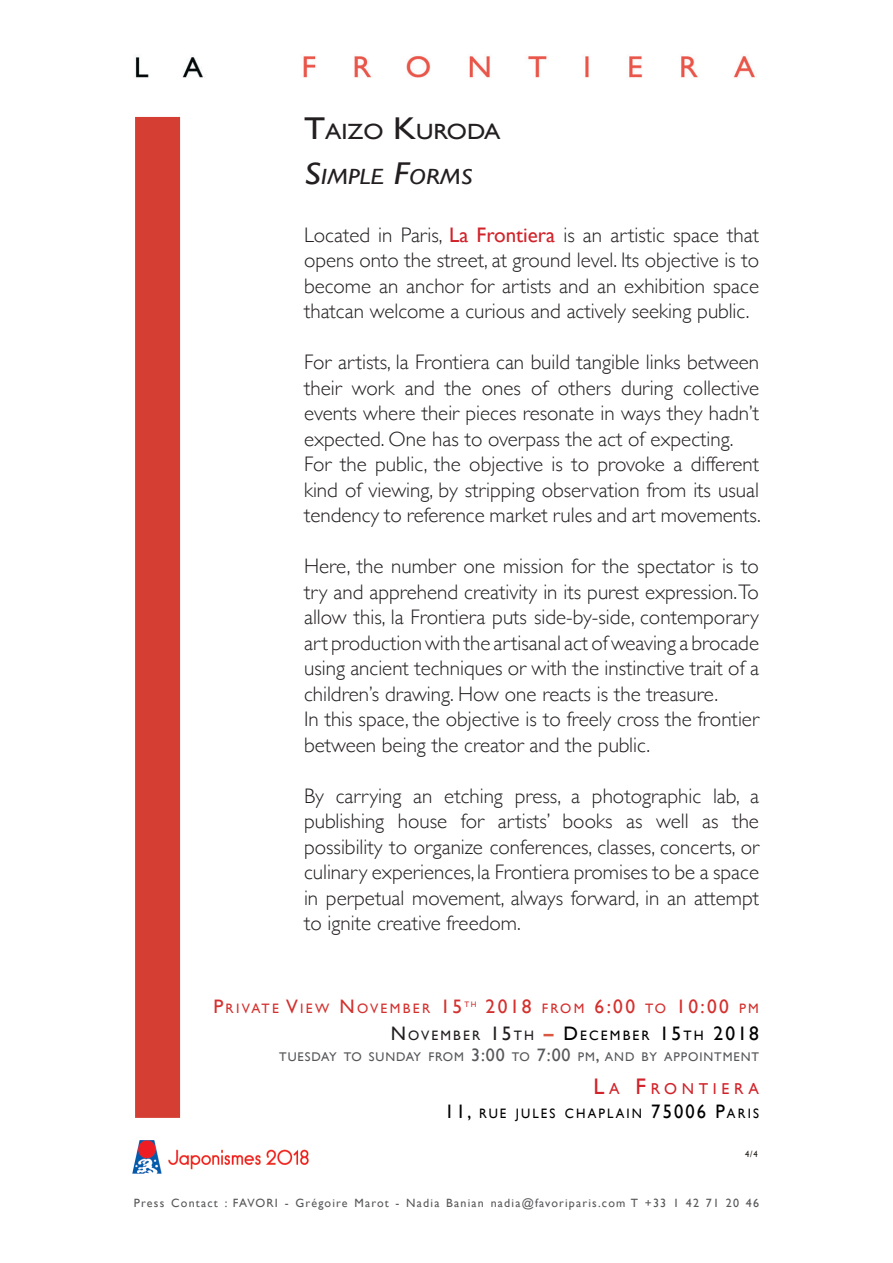
<style>
.page{position:relative;width:893px;height:1263px;background:#fff}
.page>*{position:absolute;margin:0;border:0;box-sizing:border-box;transform-origin:0 0}
.t1{font:22.05px "Gill Sans";color:#231f20;scale:1.11 1}
.t2{font:italic 22.05px "Gill Sans";color:#231f20;scale:1.17 1}
.t3{font:300 21px/25.5px "Gill Sans";color:#231f20;text-align:justify}
.t4{font:19.5px "Gill Sans";letter-spacing:.12em;color:#d3312e}
.t5{font:15.75px "Gill Sans";letter-spacing:.3em;color:#d1232a}
.t6{font:13.65px "Gill Sans";letter-spacing:.165em;color:#000;scale:.95 1}
.t7{font:13.65px "Gill Sans";letter-spacing:.16em;color:#231f20}
.t8{font:13.65px "Gill Sans";letter-spacing:.17em;color:#d3312e}
.t9{font:12.6px "Gill Sans";letter-spacing:.07em;color:#57585a}
.t10{font:12px "Gill Sans";letter-spacing:.1em;color:#57585a}
.t11{font:9px "Gill Sans";color:#241e1b;scale:.95 1}
.t12{font:7.95px "Gill Sans";color:#d3312e}
.s1{font-size:31.5px}
.s2{font-weight:400;color:#d1232a}
.s3{font-size:19.5px}
.s4{font-size:13.65px}
.s5{font-weight:700;font-size:19.5px;color:#d95842}
.s6{font-size:19.5px;color:#000}
.s7{color:#000}
.s8{font-size:18px}
.s9{font-size:22.5px}
</style>
<div class="page">
<img style="left:135px;top:55px;width:620px;height:23px">
<img style="left:132px;top:1141px;width:176px;height:33px">
<div style="left:135px;top:117px;width:45px;height:1001px;background:#d53f33"></div>
<p class="t1" style="left:304px;top:118px;width:178px"><span class="s1">T</span>AIZO <span class="s1">K</span>URODA</p>
<p class="t2" style="left:304px;top:164px;width:144px"><span class="s1">S</span>IMPLE <span class="s1">F</span>ORMS</p>
<p class="t3" style="left:304px;top:221px;width:457px">Located in Paris, <span class="s2">La Frontiera</span> is an artistic space that opens onto the street, at ground level. Its objective is to become an anchor for artists and an exhibition space thatcan welcome a curious and actively seeking public.</p>
<p class="t3" style="left:304px;top:349px;width:457px">For artists, la Frontiera can build tangible links between their work and the ones of others during collective events where their pieces resonate in ways they hadn’t expected. One has to overpass the act of expecting.</p>
<p class="t3" style="left:304px;top:451px;width:458px">For the public, the objective is to provoke a different kind of viewing, by stripping observation from its usual tendency to reference market rules and art movements.</p>
<p class="t3" style="left:304px;top:553px;width:457px">Here, the number one mission for the spectator is to try and apprehend creativity in its purest expression. To allow this, la Frontiera puts side-by-side, contemporary art production with the artisanal act of weaving a brocade using ancient techniques or with the instinctive trait of a children’s drawing. How one reacts is the treasure.</p>
<p class="t3" style="left:304px;top:706px;width:456px">In this space, the objective is to freely cross the frontier between being the creator and the public.</p>
<p class="t3" style="left:304px;top:782px;width:457px">By carrying an etching press, a photographic lab, a publishing house for artists’ books as well as the possibility to organize conferences, classes, concerts, or culinary experiences, la Frontiera promises to be a space in perpetual movement, always forward, in an attempt to ignite creative freedom.</p>
<p class="t8" style="left:213px;top:1001px;width:250px"><span class="s3">P</span> RIVATE <span class="s3">V</span>IEW <span class="s3">N</span> OVEMBER <span class="s3">15</span></p>
<p class="t12" style="left:465px;top:999px;width:13px">TH</p>
<p class="t4" style="left:486px;top:995px;width:275px">2018 <span class="s4">F ROM</span> 6:00 <span class="s4">TO</span> 10:00 <span class="s4">PM</span></p>
<p class="t7" style="left:391px;top:1027px;width:370px"><span class="s3">N</span> OVEMBER <span class="s3">15</span>TH <span class="s5">–</span> <span class="s6">D</span> <span class="s7">ECEMBER</span> <span class="s6">15</span><span class="s7">TH</span> <span class="s6">2018</span></p>
<p class="t9" style="left:279px;top:1049px;width:481px">TUESDAY TO SUNDAY FROM <span class="s8">3:00</span> TO <span class="s8">7:00</span> PM<span class="s8">,</span> AND BY APPOINTMENT</p>
<p class="t5" style="left:593px;top:1079px;width:167px"><span class="s9">L</span>A <span class="s9">F</span>RONTIERA</p>
<p class="t6" style="left:445px;top:1105px;width:332px"><span class="s3">11,</span> RUE JULES CHAPLAIN <span class="s3">75006 P</span>ARIS</p>
<p class="t11" style="left:745px;top:1149px;width:15px">4/4</p>
<p class="t10" style="left:134px;top:1196px;width:627px">Press Contact : FAVORI - Grégoire Marot - Nadia Banian nadia@favoriparis.com T +33 1 42 71 20 46</p>
</div>
